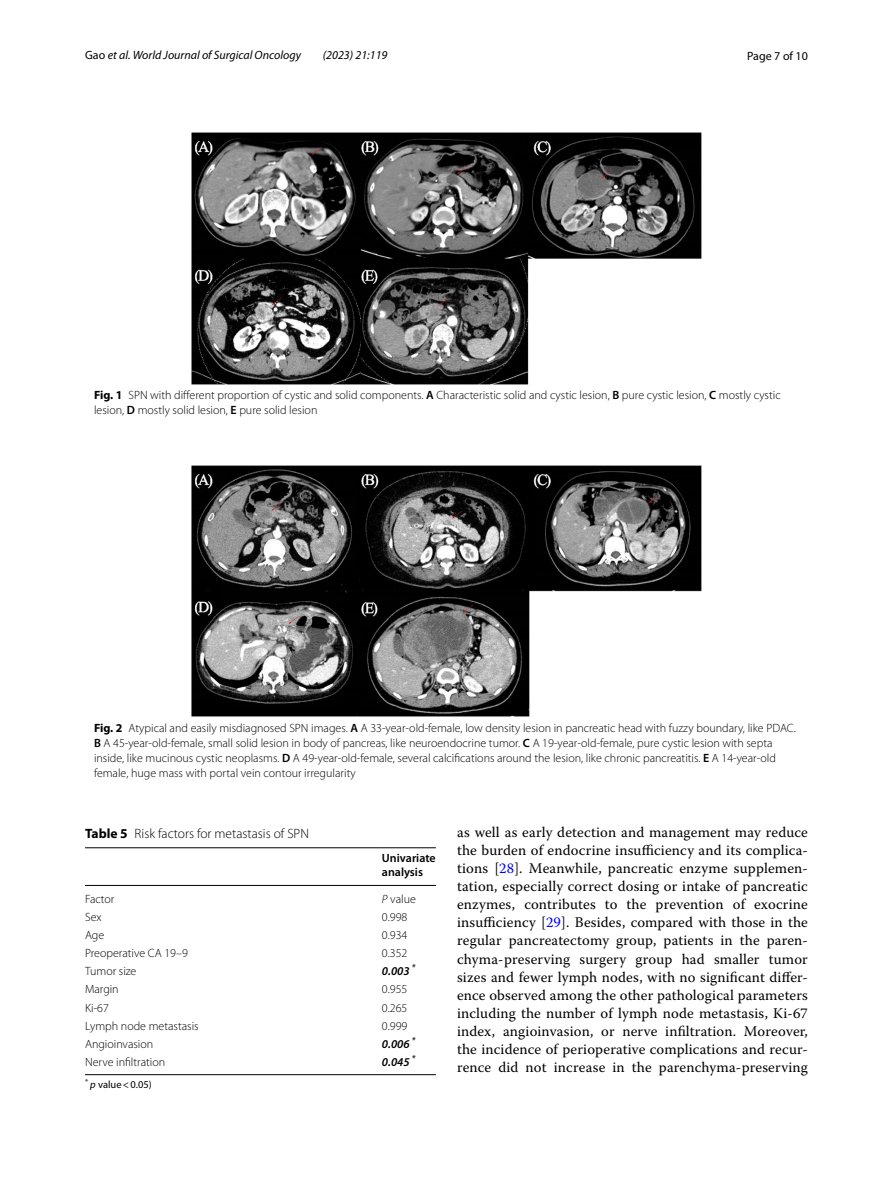
<style>
.page{position:relative;width:893px;height:1187px;background:#fff}
.page>*{position:absolute;margin:0;border:0;box-sizing:border-box;transform-origin:0 0}
.t1{font:14.7px/18px "Warnock Pro";letter-spacing:.01em;color:#000;text-align:justify}
.t2{font:300 13.5px "Myriad Pro";color:#000}
.t3{font:300 12px/15px "Myriad Pro";color:#000}
.t4{font:italic 12px "Myriad Pro";color:#000}
.t5{font:600 12px/13.5px "Myriad Pro";color:#000}
.t6{font:italic 600 12px "Myriad Pro";color:#000}
.t7{font:12px "Myriad Pro";color:#000}
.t8{font:10.5px "Myriad Pro";color:#000}
.s1{font-style:normal}
.s2{font-weight:700}
.s3{font-weight:600}
.s4{font-style:italic}
.s5{color:#00f}
</style>
<div class="page">
<img style="left:191px;top:133px;width:511px;height:251px">
<img style="left:191px;top:465px;width:511px;height:251px">
<hr style="left:85px;top:847px;width:297px;height:1px;background:#000">
<hr style="left:85px;top:885px;width:297px;height:1px;background:#000">
<hr style="left:382px;top:847px;width:54px;height:1px;background:#000">
<hr style="left:382px;top:885px;width:54px;height:1px;background:#000">
<hr style="left:85px;top:1074px;width:297px;height:1px;background:#000">
<hr style="left:382px;top:1074px;width:54px;height:1px;background:#000">
<p class="t4" style="left:85px;top:48px;width:217px"><span class="s1">Gao</span> et al. World Journal of Surgical Oncology</p>
<p class="t4" style="left:323px;top:48px;width:66px">(2023) 21:119</p>
<p class="t7" style="left:747px;top:48px;width:62px">Page 7 of 10</p>
<p class="t3" style="left:94px;top:388px;width:688px"><span class="s2">Fig. 1</span> SPN with different proportion of cystic and solid components. <span class="s3">A</span> Characteristic solid and cystic lesion, <span class="s3">B</span> pure cystic lesion, <span class="s3">C</span> mostly cystic lesion, <span class="s3">D</span> mostly solid lesion, <span class="s3">E</span> pure solid lesion</p>
<p class="t3" style="left:94px;top:720px;width:703px"><span class="s2">Fig. 2</span> Atypical and easily misdiagnosed SPN images. <span class="s3">A</span> A 33-year-old-female, low density lesion in pancreatic head with fuzzy boundary, like PDAC.<br><span class="s3">B</span> A 45-year-old-female, small solid lesion in body of pancreas, like neuroendocrine tumor. <span class="s3">C</span> A 19-year-old-female, pure cystic lesion with septa inside, like mucinous cystic neoplasms. <span class="s3">D</span> A 49-year-old-female, several calcifications around the lesion, like chronic pancreatitis. <span class="s3">E</span> A 14-year-old female, huge mass with portal vein contour irregularity</p>
<p class="t2" style="left:85px;top:825px;width:225px"><span class="s2">Table 5</span> Risk factors for metastasis of SPN</p>
<p class="t5" style="left:382px;top:851px;width:55px">Univariate analysis</p>
<p class="t3" style="left:85px;top:891px;width:31px">Factor</p>
<p class="t3" style="left:382px;top:891px;width:35px"><span class="s4">P</span> value</p>
<p class="t3" style="left:85px;top:909px;width:18px">Sex</p>
<p class="t3" style="left:382px;top:909px;width:27px">0.998</p>
<p class="t3" style="left:85px;top:927px;width:21px">Age</p>
<p class="t3" style="left:382px;top:927px;width:27px">0.934</p>
<p class="t3" style="left:85px;top:945px;width:104px">Preoperative CA 19–9</p>
<p class="t3" style="left:382px;top:945px;width:27px">0.352</p>
<p class="t3" style="left:85px;top:963px;width:53px">Tumor size</p>
<p class="t6" style="left:382px;top:963px;width:35px">0.003 <sup>*</sup></p>
<p class="t3" style="left:85px;top:982px;width:35px">Margin</p>
<p class="t3" style="left:382px;top:982px;width:27px">0.955</p>
<p class="t3" style="left:85px;top:1000px;width:25px">Ki-67</p>
<p class="t3" style="left:382px;top:1000px;width:27px">0.265</p>
<p class="t3" style="left:85px;top:1018px;width:115px">Lymph node metastasis</p>
<p class="t3" style="left:382px;top:1018px;width:27px">0.999</p>
<p class="t3" style="left:85px;top:1036px;width:70px">Angioinvasion</p>
<p class="t6" style="left:382px;top:1036px;width:35px">0.006 <sup>*</sup></p>
<p class="t3" style="left:85px;top:1054px;width:82px">Nerve infiltration</p>
<p class="t6" style="left:382px;top:1054px;width:35px">0.045 <sup>*</sup></p>
<p class="t8" style="left:85px;top:1077px;width:68px"><sup>*</sup> <span class="s4">p</span> value&lt;0.05)</p>
<p class="t1" style="left:457px;top:823px;width:352px">as well as early detection and management may reduce the burden of endocrine insufficiency and its complica&shy;tions [<span class="s5">28</span>]. Meanwhile, pancreatic enzyme supplemen&shy;tation, especially correct dosing or intake of pancreatic enzymes, contributes to the prevention of exocrine insufficiency [<span class="s5">29</span>]. Besides, compared with those in the regular pancreatectomy group, patients in the paren&shy;chyma-preserving surgery group had smaller tumor sizes and fewer lymph nodes, with no significant differ&shy;ence observed among the other pathological parameters including the number of lymph node metastasis, Ki-67 index, angioinvasion, or nerve infiltration. Moreover, the incidence of perioperative complications and recur&shy;rence did not increase in the parenchyma-preserving</p>
</div>
